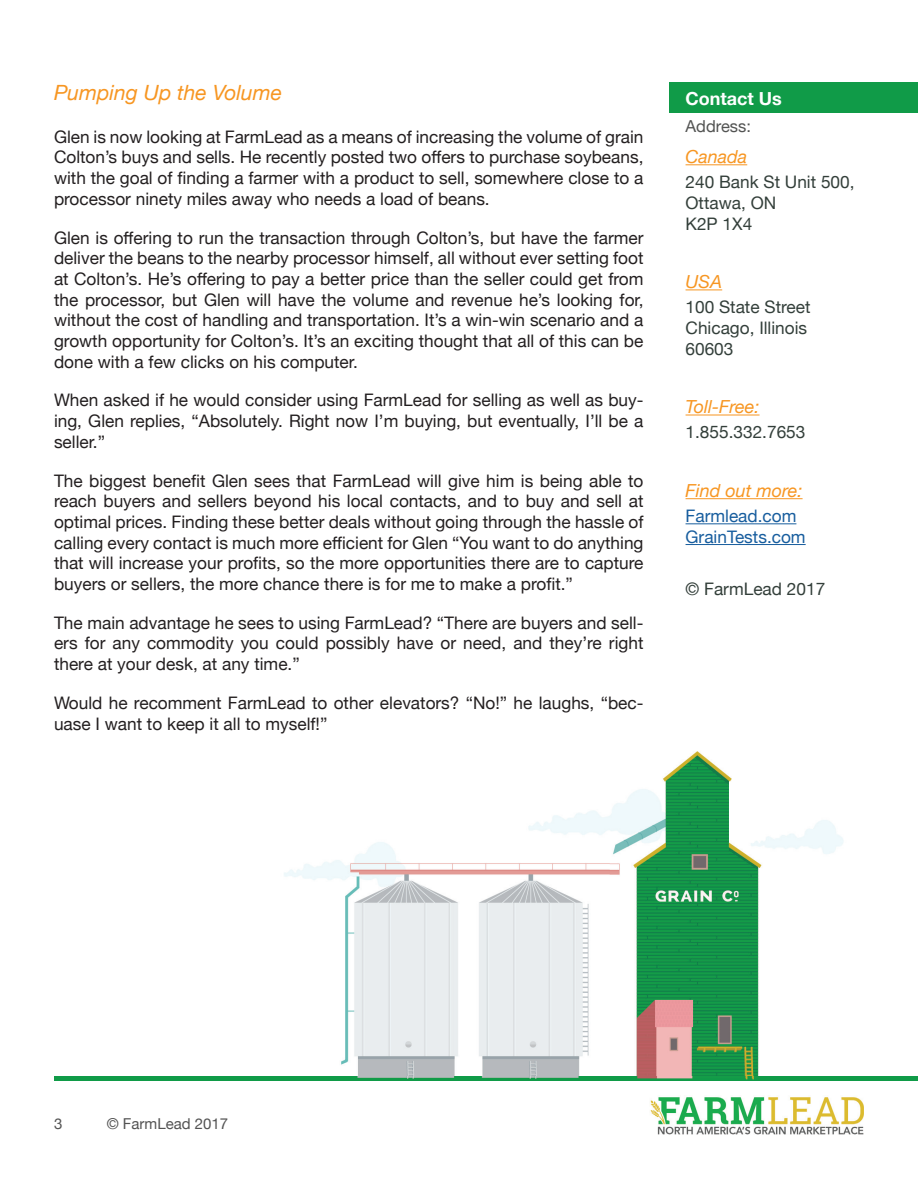
<style>
.page{position:relative;width:918px;height:1188px;background:#fff}
.page>*{position:absolute;margin:0;border:0;box-sizing:border-box;transform-origin:0 0}
.t1{font:italic 21px "Helvetica Neue";color:#f79622}
.t2{font:italic 18px "Helvetica Neue";color:#f79622}
.t3{font:700 18px "Helvetica Neue";color:#fff}
.t4{font:17.25px/20.7px "Helvetica Neue";color:#231f20;text-align:justify}
.t5{font:17.25px/20.7px "Helvetica Neue";color:#333f3a}
.t6{font:17.25px/20.7px "Helvetica Neue";color:#175d9e}
.t7{font:16.5px "Helvetica Neue";color:#535453}
.t8{font:15px "Helvetica Neue";color:#535353}
</style>
<div class="page">
<img style="left:658px;top:1134px;width:206px;height:1px">
<div style="left:54px;top:1076px;width:864px;height:5px;background:#109b48"></div>
<div style="left:670px;top:82px;width:248px;height:31px;background:#109b48"></div>
<hr style="left:686px;top:164px;width:61px;height:1px;background:#f79622">
<hr style="left:686px;top:289px;width:36px;height:1px;background:#f79622">
<hr style="left:686px;top:415px;width:74px;height:1px;background:#f79622">
<hr style="left:686px;top:498px;width:117px;height:1px;background:#f79622">
<hr style="left:686px;top:523px;width:110px;height:1px;background:#175d9e">
<hr style="left:686px;top:544px;width:120px;height:1px;background:#175d9e">
<img style="left:284px;top:751px;width:580px;height:383px">
<img style="left:284px;top:1076px;width:580px;height:5px">
<p class="t1" style="left:54px;top:77px;width:229px">Pumping Up the Volume</p>
<p class="t4" style="left:54px;top:127px;width:591px">Glen is now looking at FarmLead as a means of increasing the volume of grain Colton’s buys and sells. He recently posted two offers to purchase soybeans, with the goal of finding a farmer with a product to sell, somewhere close to a processor ninety miles away who needs a load of beans.</p>
<p class="t4" style="left:54px;top:228px;width:591px">Glen is offering to run the transaction through Colton’s, but have the farmer deliver the beans to the nearby processor himself, all without ever setting foot at Colton’s. He’s offering to pay a better price than the seller could get from the processor, but Glen will have the volume and revenue he’s looking for, without the cost of handling and transportation. It’s a win-win scenario and a growth opportunity for Colton’s. It’s an exciting thought that all of this can be done with a few clicks on his computer.</p>
<p class="t4" style="left:54px;top:391px;width:591px">When asked if he would consider using FarmLead for selling as well as buy&shy;ing, Glen replies, “Absolutely. Right now I’m buying, but eventually, I’ll be a seller.”</p>
<p class="t4" style="left:54px;top:471px;width:591px">The biggest benefit Glen sees that FarmLead will give him is being able to reach buyers and sellers beyond his local contacts, and to buy and sell at optimal prices. Finding these better deals without going through the hassle of calling every contact is much more efficient for Glen “You want to do anything that will increase your profits, so the more opportunities there are to capture buyers or sellers, the more chance there is for me to make a profit.”</p>
<p class="t4" style="left:54px;top:613px;width:591px">The main advantage he sees to using FarmLead? “There are buyers and sell&shy;ers for any commodity you could possibly have or need, and they’re right there at your desk, at any time.”</p>
<p class="t4" style="left:54px;top:693px;width:591px">Would he recomment FarmLead to other elevators? “No!” he laughs, “bec&shy;uase I want to keep it all to myself!”</p>
<p class="t3" style="left:686px;top:84px;width:98px">Contact Us</p>
<p class="t7" style="left:686px;top:114px;width:67px">Address:</p>
<p class="t2" style="left:686px;top:144px;width:63px">Canada</p>
<p class="t5" style="left:686px;top:173px;width:171px">240 Bank St Unit 500,<br>Ottawa, ON<br>K2P 1X4</p>
<p class="t2" style="left:686px;top:269px;width:38px">USA</p>
<p class="t5" style="left:686px;top:298px;width:126px">100 State Street<br>Chicago, Illinois<br>60603</p>
<p class="t2" style="left:686px;top:394px;width:75px">Toll-Free:</p>
<p class="t5" style="left:686px;top:423px;width:121px">1.855.332.7653</p>
<p class="t2" style="left:686px;top:478px;width:119px">Find out more:</p>
<p class="t6" style="left:686px;top:507px;width:122px">Farmlead.com<br>GrainTests.com</p>
<p class="t5" style="left:686px;top:580px;width:141px">© FarmLead 2017</p>
<p class="t8" style="left:54px;top:1113px;width:10px">3</p>
<p class="t8" style="left:107px;top:1113px;width:123px">© FarmLead 2017</p>
</div>
